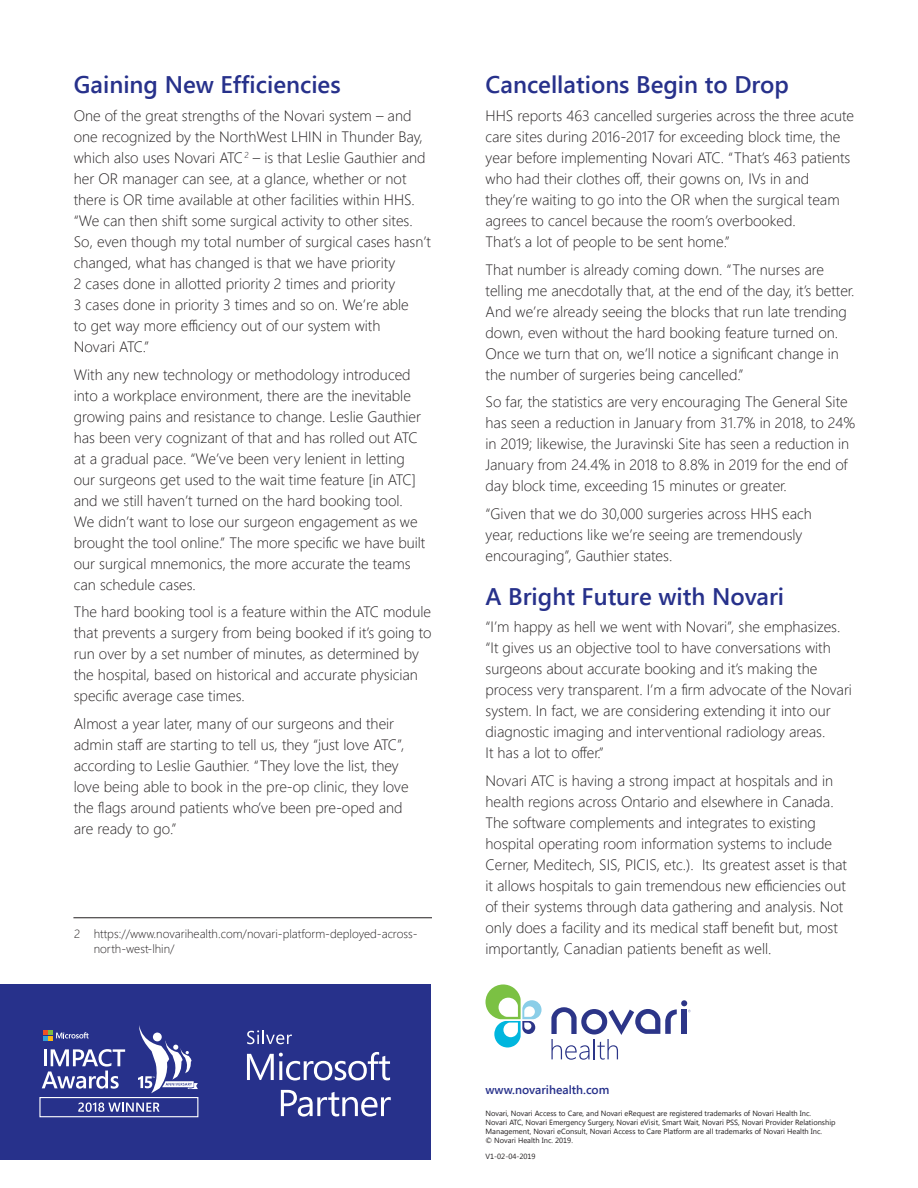
<style>
.page{position:relative;width:918px;height:1188px;background:#fff}
.page>*{position:absolute;margin:0;border:0;box-sizing:border-box;transform-origin:0 0}
.t1{font:600 24px "Segoe UI";color:#27318b}
.t2{font:300 15px/21px "Segoe UI";color:#231f20}
.t3{font:300 12px/14.4px "Segoe UI";color:#231f20}
.t4{font:600 12px "Segoe UI";color:#27318b}
.t5{font:7.5px/9px "Segoe UI";color:#231f20}
</style>
<div class="page">
<div style="left:0;top:984px;width:431px;height:175px;background:#27318b"></div>
<svg style="left:486px;top:984px;width:56px;height:64px"></svg>
<svg style="left:551px;top:1000px;width:140px;height:60px"></svg>
<svg style="left:78px;top:1102px;width:82px;height:10px"></svg>
<svg style="left:44px;top:1031px;width:45px;height:9px"></svg>
<svg style="left:138px;top:1025px;width:60px;height:68px"></svg>
<svg style="left:42px;top:1049px;width:83px;height:40px"></svg>
<div style="left:39px;top:1097px;width:159px;height:20px;border:1px solid #fff"></div>
<svg style="left:247px;top:1052px;width:143px;height:28px"></svg>
<svg style="left:281px;top:1090px;width:110px;height:27px"></svg>
<svg style="left:247px;top:1030px;width:45px;height:14px"></svg>
<hr style="left:73px;top:918px;width:359px;height:1px;background:#231f20">
<h1 class="t1" style="left:74px;top:68px;width:268px">Gaining New Efficiencies</h1>
<p class="t2" style="left:74px;top:104px;width:359px">One of the great strengths of the Novari system – and one recognized by the NorthWest LHIN in Thunder Bay, which also uses Novari ATC <sup>2</sup> – is that Leslie Gauthier and her OR manager can see, at a glance, whether or not there is OR time available at other facilities within HHS. “We can then shift some surgical activity to other sites.<br>So, even though my total number of surgical cases hasn’t changed, what has changed is that we have priority<br>2 cases done in allotted priority 2 times and priority<br>3 cases done in priority 3 times and so on. We’re able<br>to get way more efficiency out of our system with<br>Novari ATC.”</p>
<p class="t2" style="left:74px;top:363px;width:353px">With any new technology or methodology introduced into a workplace environment, there are the inevitable growing pains and resistance to change. Leslie Gauthier has been very cognizant of that and has rolled out ATC at a gradual pace. “We’ve been very lenient in letting our surgeons get used to the wait time feature [in ATC] and we still haven’t turned on the hard booking tool.<br>We didn’t want to lose our surgeon engagement as we brought the tool online.” The more specific we have built our surgical mnemonics, the more accurate the teams can schedule cases.</p>
<p class="t2" style="left:74px;top:601px;width:359px">The hard booking tool is a feature within the ATC module that prevents a surgery from being booked if it’s going to run over by a set number of minutes, as determined by the hospital, based on historical and accurate physician specific average case times.</p>
<p class="t2" style="left:74px;top:713px;width:336px">Almost a year later, many of our surgeons and their admin staff are starting to tell us, they “just love ATC”, according to Leslie Gauthier. “They love the list, they love being able to book in the pre-op clinic, they love the flags around patients who’ve been pre-oped and are ready to go.”</p>
<p class="t3" style="left:94px;top:926px;width:325px;text-indent:-20px">2 https://www.novarihealth.com/novari-platform-deployed-across&shy;north-west-lhin/</p>
<h1 class="t1" style="left:486px;top:68px;width:305px">Cancellations Begin to Drop</h1>
<p class="t2" style="left:486px;top:104px;width:370px">HHS reports 463 cancelled surgeries across the three acute care sites during 2016-2017 for exceeding block time, the year before implementing Novari ATC. “That’s 463 patients who had their clothes off, their gowns on, IVs in and they’re waiting to go into the OR when the surgical team agrees to cancel because the room’s overbooked.<br>That’s a lot of people to be sent home.”</p>
<p class="t2" style="left:486px;top:258px;width:370px">That number is already coming down. “The nurses are telling me anecdotally that, at the end of the day, it’s better.<br>And we’re already seeing the blocks that run late trending down, even without the hard booking feature turned on.<br>Once we turn that on, we’ll notice a significant change in the number of surgeries being cancelled.”</p>
<p class="t2" style="left:486px;top:391px;width:371px">So far, the statistics are very encouraging The General Site has seen a reduction in January from 31.7% in 2018, to 24% in 2019; likewise, the Juravinski Site has seen a reduction in January from 24.4% in 2018 to 8.8% in 2019 for the end of day block time, exceeding 15 minutes or greater.</p>
<p class="t2" style="left:486px;top:503px;width:328px">“Given that we do 30,000 surgeries across HHS each year, reductions like we’re seeing are tremendously encouraging”, Gauthier states.</p>
<h1 class="t1" style="left:486px;top:579px;width:300px">A Bright Future with Novari</h1>
<p class="t2" style="left:486px;top:616px;width:368px">“I’m happy as hell we went with Novari”, she emphasizes. “It gives us an objective tool to have conversations with surgeons about accurate booking and it’s making the process very transparent. I’m a firm advocate of the Novari system. In fact, we are considering extending it into our diagnostic imaging and interventional radiology areas.<br>It has a lot to offer.”</p>
<p class="t2" style="left:486px;top:770px;width:363px">Novari ATC is having a strong impact at hospitals and in health regions across Ontario and elsewhere in Canada.<br>The software complements and integrates to existing hospital operating room information systems to include Cerner, Meditech, SIS, PICIS, etc.). Its greatest asset is that it allows hospitals to gain tremendous new efficiencies out of their systems through data gathering and analysis. Not only does a facility and its medical staff benefit but, most importantly, Canadian patients benefit as well.</p>
<p class="t4" style="left:486px;top:1081px;width:125px">www.novarihealth.com</p>
<p class="t5" style="left:486px;top:1109px;width:352px">Novari, Novari Access to Care, and Novari eRequest are registered trademarks of Novari Health Inc.<br>Novari ATC, Novari Emergency Surgery, Novari eVisit, Smart Wait, Novari PSS, Novari Provider Relationship Management, Novari eConsult, Novari Access to Care Platform are all trademarks of Novari Health Inc.<br>© Novari Health Inc. 2019.</p>
<p class="t5" style="left:486px;top:1151px;width:52px">V1-02-04-2019</p>
</div>
